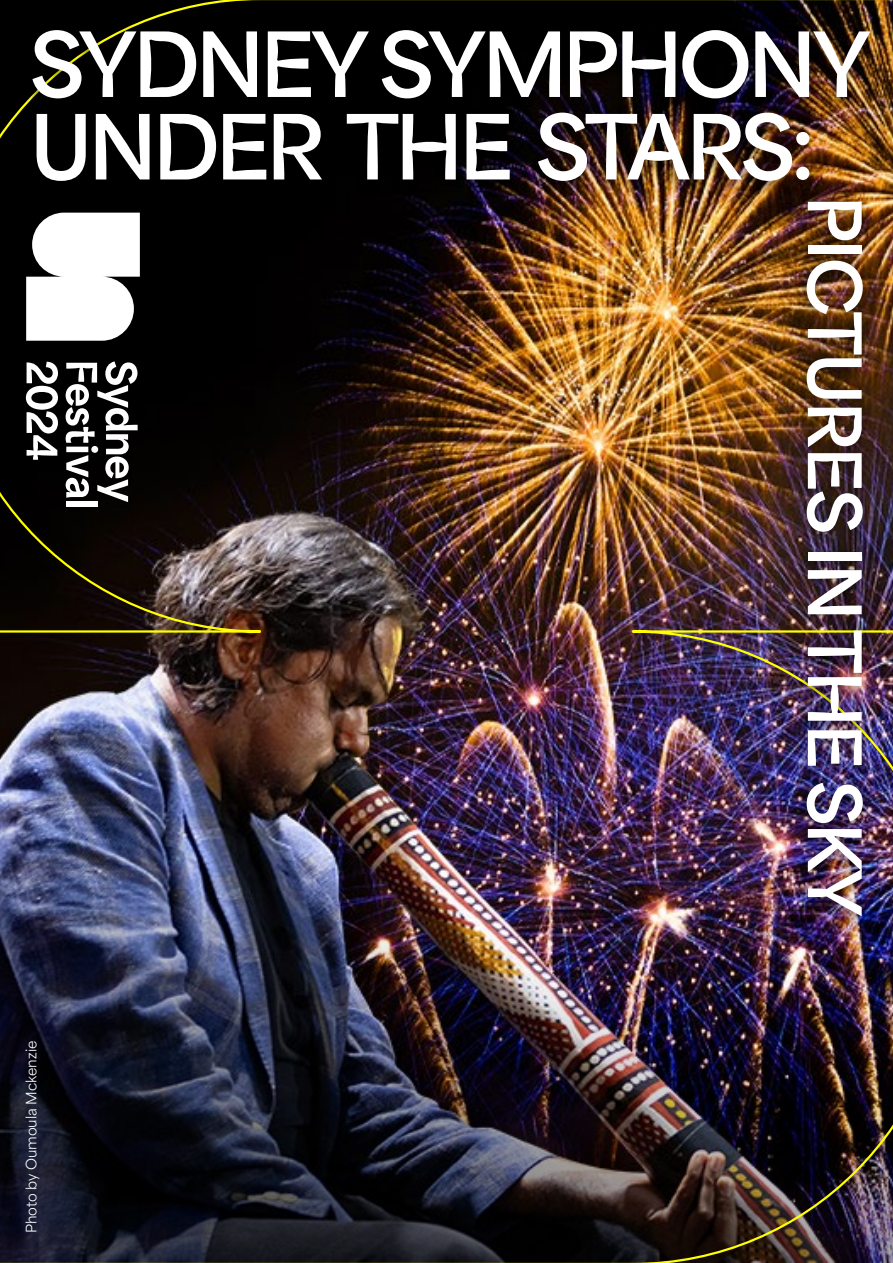
<style>
.page{position:relative;width:893px;height:1263px;background:#fff}
.page>*{position:absolute;margin:0;border:0;box-sizing:border-box;transform-origin:0 0}
.t1{font:84px/82.5px "Area Extrabold Inktrap";letter-spacing:-.05em;color:#fff}
.t2{font:69px "Area Extrabold Inktrap";letter-spacing:-.04em;color:#fff}
.t3{font:13.5px "Area";color:#fff}
</style>
<div class="page">
<img style="left:0;top:0;width:893px;height:1263px">
<svg style="left:26px;top:213px;width:114px;height:128px"></svg>
<svg style="left:66px;top:361px;width:72px;height:141px"></svg>
<div style="left:66px;top:501px;width:32px;height:5px;background:#fff"></div>
<svg style="left:26px;top:362px;width:32px;height:98px"></svg>
<div style="left:794px;top:201px;width:74px;height:731px;background:#000;opacity:.3"></div>
<div style="left:799px;top:194px;width:71px;height:729px;background:#000;opacity:.25"></div>
<div style="left:21px;top:29px;width:854px;height:169px;background:#000;opacity:.3"></div>
<div style="left:25px;top:23px;width:852px;height:165px;background:#000;opacity:.25"></div>
<p class="t1" style="left:30px;top:23px;width:843px">SYDNEY SYMPHONY<br>UNDER THE STARS:</p>
<p class="t3" style="left:22px;top:1233px;width:194px;rotate:-90deg">Photo by Oumoula Mckenzie</p>
<p class="t2" style="left:882px;top:196px;width:723px;rotate:90deg">PICTURES IN THE SKY</p>
</div>
